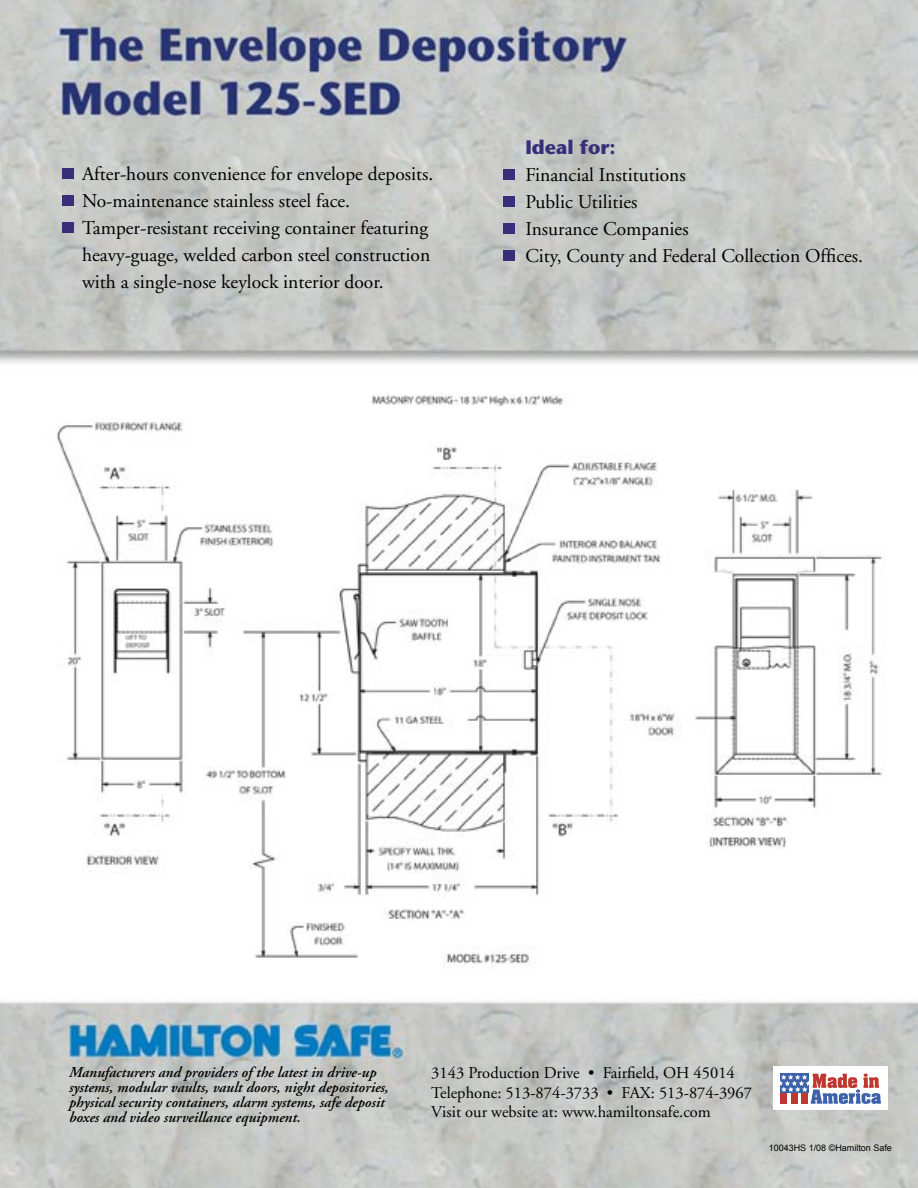
<style>
.page{position:relative;width:918px;height:1188px;background:#fff}
.page>*{position:absolute;margin:0;border:0;box-sizing:border-box;transform-origin:0 0}
.t1{font:19.5px/27px "Adobe Garamond";color:#000;text-align:justify}
.t2{font:700 19.5px "Stone Sans";color:#392e7a}
.t3{font:16.5px "Adobe Garamond";color:#000}
.t4{font:italic 600 15px/15px "Adobe Garamond";color:#000}
.t5{font:9px "Arial";color:#000}
</style>
<div class="page">
<img style="left:0;top:0;width:918px;height:1188px">
<div style="left:773px;top:1067px;width:114px;height:43px;background:#fff"></div>
<svg style="left:780px;top:1074px;width:101px;height:30px"></svg>
<div style="left:62px;top:169px;width:12px;height:10px;background:#392e7a"></div>
<div style="left:62px;top:196px;width:12px;height:10px;background:#392e7a"></div>
<div style="left:62px;top:223px;width:12px;height:10px;background:#392e7a"></div>
<div style="left:503px;top:169px;width:11px;height:11px;background:#392e7a"></div>
<div style="left:503px;top:196px;width:11px;height:11px;background:#392e7a"></div>
<div style="left:503px;top:223px;width:11px;height:11px;background:#392e7a"></div>
<div style="left:503px;top:250px;width:11px;height:11px;background:#392e7a"></div>
<p class="t1" style="left:82px;top:160px;width:353px">After-hours convenience for envelope deposits.</p>
<p class="t1" style="left:82px;top:187px;width:270px">No-maintenance stainless steel face.</p>
<p class="t1" style="left:82px;top:214px;width:350px">Tamper-resistant receiving container featuring heavy-guage, welded carbon steel construction with a single-nose keylock interior door.</p>
<p class="t2" style="left:525px;top:135px;width:92px">Ideal for:</p>
<p class="t1" style="left:525px;top:162px;width:162px">Financial Institutions</p>
<p class="t1" style="left:525px;top:189px;width:114px">Public Utilities</p>
<p class="t1" style="left:525px;top:216px;width:165px">Insurance Companies</p>
<p class="t1" style="left:525px;top:243px;width:339px">City, County and Federal Collection Offices.</p>
<p class="t4" style="left:69px;top:1065px;width:321px">Manufacturers and providers of the latest in drive-up systems, modular vaults, vault doors, night depositories, physical security containers, alarm systems, safe deposit boxes and video surveillance equipment.</p>
<p class="t3" style="left:431px;top:1064px;width:305px">3143 Production Drive • Fairfield, OH 45014</p>
<p class="t3" style="left:431px;top:1084px;width:322px">Telephone: 513-874-3733 • FAX: 513-874-3967</p>
<p class="t3" style="left:431px;top:1103px;width:281px">Visit our website at: www.hamiltonsafe.com</p>
<p class="t5" style="left:769px;top:1142px;width:125px">10043HS 1/08 ©Hamilton Safe</p>
</div>
